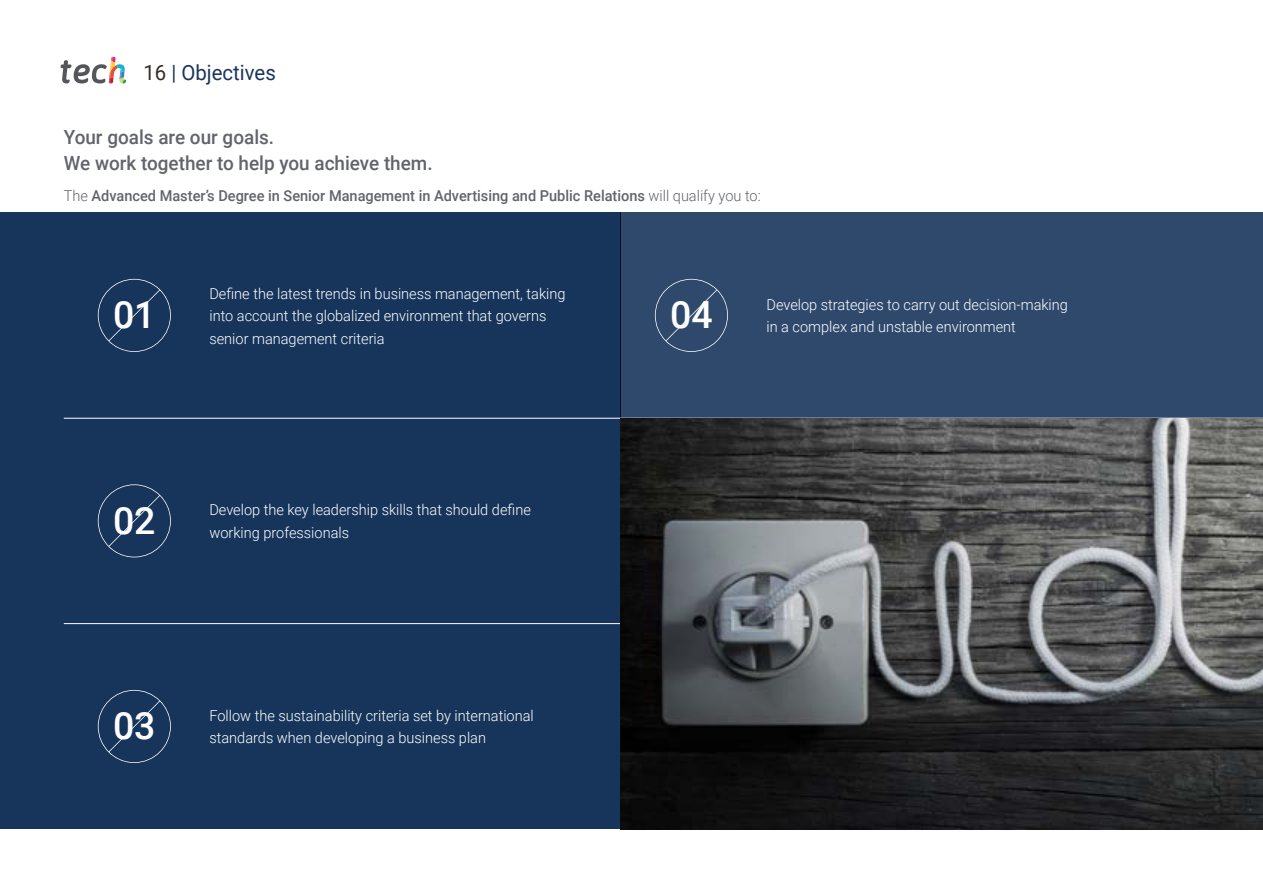
<style>
.page{position:relative;width:1263px;height:893px;background:#fff}
.page>*{position:absolute;margin:0;border:0;box-sizing:border-box;transform-origin:0 0}
.t1{font:500 37.5px "Roboto";color:#fff}
.t2{font:21px "Roboto";color:#1a355c}
.t3{font:500 19.5px/25.5px "Roboto";color:#61646a}
.t4{font:300 15px/22.5px "Roboto";color:#fff}
.t5{font:500 15px "Roboto";color:#61646a}
.s1{color:#312e20}
.s2{font-weight:300}
</style>
<div class="page">
<svg style="left:61px;top:57px;width:65px;height:27px"></svg>
<div style="left:0;top:213px;width:621px;height:616px;background:#17355b"></div>
<div style="left:621px;top:213px;width:642px;height:616px;background:#2e496b"></div>
<svg style="left:98px;top:279px;width:73px;height:73px"></svg>
<svg style="left:98px;top:690px;width:73px;height:73px"></svg>
<svg style="left:98px;top:484px;width:73px;height:73px"></svg>
<svg style="left:655px;top:279px;width:73px;height:73px"></svg>
<hr style="left:64px;top:418px;width:1199px;height:1px;background:#fff">
<hr style="left:64px;top:623px;width:1199px;height:1px;background:#fff">
<img style="left:621px;top:418px;width:642px;height:411px">
<h2 class="t2" style="left:144px;top:57px;width:134px"><span class="s1">16</span> | Objectives</h2>
<h3 class="t3" style="left:64px;top:124px;width:370px">Your goals are our goals.<br>We work together to help you achieve them.</h3>
<p class="t5" style="left:64px;top:185px;width:698px"><span class="s2">The</span> Advanced Master’s Degree in Senior Management in Advertising and Public Relations <span class="s2">will qualify you to:</span></p>
<h1 class="t1" style="left:113px;top:288px;width:44px">01</h1>
<p class="t4" style="left:209px;top:281px;width:357px">Define the latest trends in business management, taking into account the globalized environment that governs senior management criteria</p>
<h1 class="t1" style="left:670px;top:288px;width:44px">04</h1>
<p class="t4" style="left:766px;top:293px;width:303px">Develop strategies to carry out decision-making in a complex and unstable environment</p>
<h1 class="t1" style="left:113px;top:494px;width:44px">02</h1>
<p class="t4" style="left:209px;top:498px;width:323px">Develop the key leadership skills that should define</p>
<p class="t4" style="left:209px;top:521px;width:141px">working professionals</p>
<h1 class="t1" style="left:113px;top:699px;width:44px">03</h1>
<p class="t4" style="left:209px;top:704px;width:326px">Follow the sustainability criteria set by international standards when developing a business plan</p>
</div>
